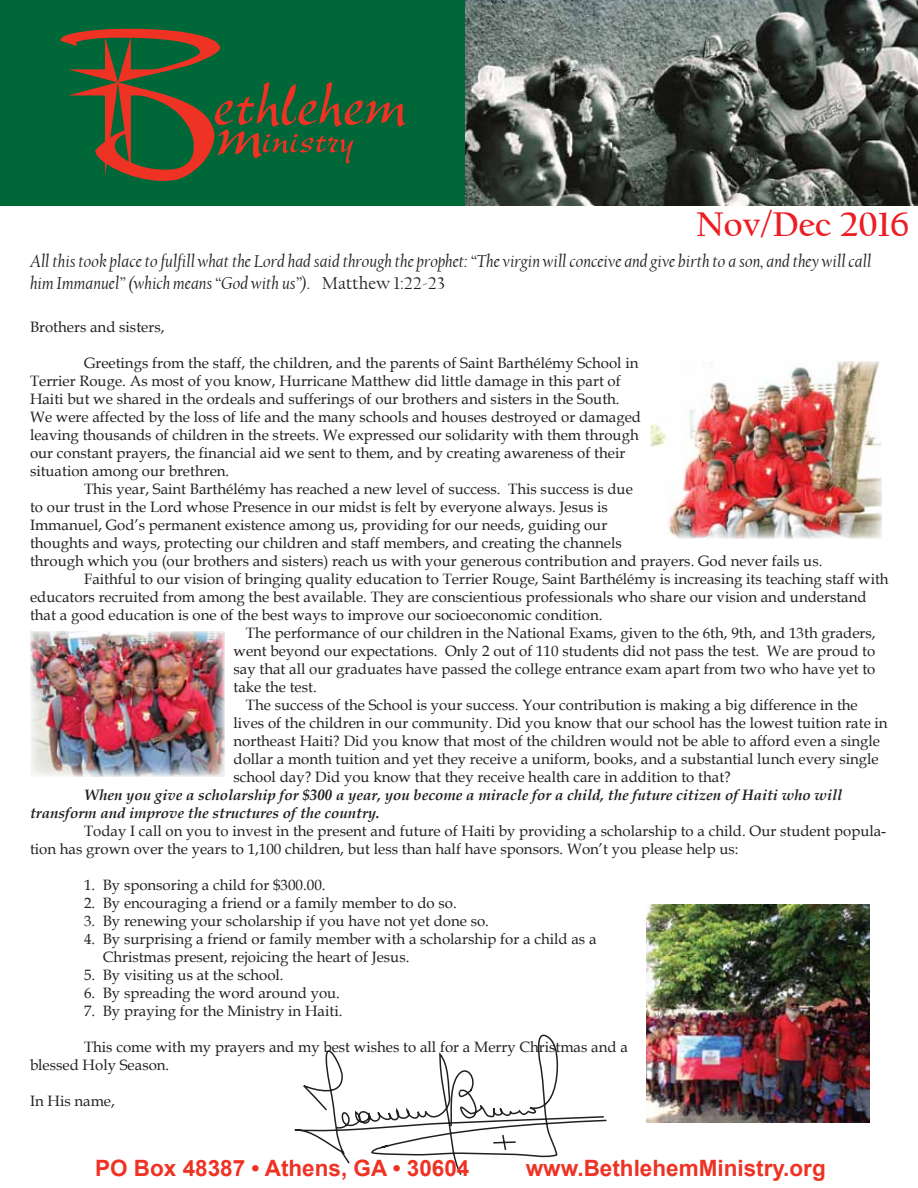
<style>
.page{position:relative;width:918px;height:1188px;background:#fff}
.page>*{position:absolute;margin:0;border:0;box-sizing:border-box;transform-origin:0 0}
.t1{font:700 36px "Californian FB";color:#ed1d24}
.t2{font:700 22.5px "Arial";color:#ee3224}
.t3{font:italic 18px/21.6px "Californian FB";color:#231f20}
.t4{font:15px/18px "Book Antiqua";color:#231f20}
.t5{font:italic 700 15px/18px "Book Antiqua";color:#231f20}
.s1{font-style:normal}
</style>
<div class="page">
<div style="left:0;top:0;width:918px;height:206px;background:#006838"></div>
<svg style="left:61px;top:29px;width:344px;height:152px"></svg>
<img style="left:465px;top:0;width:453px;height:205px">
<svg style="left:294px;top:1034px;width:313px;height:141px"></svg>
<img style="left:31px;top:632px;width:194px;height:145px">
<img style="left:647px;top:905px;width:222px;height:218px">
<img style="left:650px;top:361px;width:232px;height:177px">
<h1 class="t1" style="left:696px;top:204px;width:215px">Nov/Dec 2016</h1>
<p class="t3" style="left:30px;top:251px;width:843px">All this took place to fulfill what the Lord had said through the prophet: “The virgin will conceive and give birth to a son, and they will call him Immanuel” (which means “God with us”). <span class="s1">Matthew 1:22-23</span></p>
<p class="t4" style="left:30px;top:318px;width:136px">Brothers and sisters,</p>
<p class="t4" style="left:30px;top:354px;width:613px;text-indent:54px">Greetings from the staff, the children, and the parents of Saint Barthélémy School in Terrier Rouge. As most of you know, Hurricane Matthew did little damage in this part of Haiti but we shared in the ordeals and sufferings of our brothers and sisters in the South.<br>We were affected by the loss of life and the many schools and houses destroyed or damaged leaving thousands of children in the streets. We expressed our solidarity with them through our constant prayers, the financial aid we sent to them, and by creating awareness of their situation among our brethren.</p>
<p class="t4" style="left:84px;top:480px;width:550px">This year, Saint Barthélémy has reached a new level of success. This success is due</p>
<p class="t4" style="left:30px;top:498px;width:579px">to our trust in the Lord whose Presence in our midst is felt by everyone always. Jesus is</p>
<p class="t4" style="left:30px;top:516px;width:579px">Immanuel, God’s permanent existence among us, providing for our needs, guiding our</p>
<p class="t4" style="left:30px;top:534px;width:593px">thoughts and ways, protecting our children and staff members, and creating the channels</p>
<p class="t4" style="left:30px;top:552px;width:794px">through which you (our brothers and sisters) reach us with your generous contribution and prayers. God never fails us.</p>
<p class="t4" style="left:84px;top:570px;width:806px">Faithful to our vision of bringing quality education to Terrier Rouge, Saint Barthélémy is increasing its teaching staff with</p>
<p class="t4" style="left:30px;top:588px;width:838px">educators recruited from among the best available. They are conscientious professionals who share our vision and understand</p>
<p class="t4" style="left:30px;top:606px;width:574px">that a good education is one of the best ways to improve our socioeconomic condition.</p>
<p class="t4" style="left:246px;top:624px;width:631px">The performance of our children in the National Exams, given to the 6th, 9th, and 13th graders,</p>
<p class="t4" style="left:234px;top:642px;width:643px">went beyond our expectations. Only 2 out of 110 students did not pass the test. We are proud to</p>
<p class="t4" style="left:234px;top:660px;width:643px">say that all our graduates have passed the college entrance exam apart from two who have yet to</p>
<p class="t4" style="left:234px;top:678px;width:85px">take the test.</p>
<p class="t4" style="left:246px;top:696px;width:613px">The success of the School is your success. Your contribution is making a big difference in the</p>
<p class="t4" style="left:234px;top:714px;width:656px">lives of the children in our community. Did you know that our school has the lowest tuition rate in</p>
<p class="t4" style="left:234px;top:732px;width:648px">northeast Haiti? Did you know that most of the children would not be able to afford even a single</p>
<p class="t4" style="left:234px;top:750px;width:647px">dollar a month tuition and yet they receive a uniform, books, and a substantial lunch every single</p>
<p class="t4" style="left:234px;top:768px;width:499px">school day? Did you know that they receive health care in addition to that?</p>
<p class="t5" style="left:30px;top:786px;width:814px;text-indent:54px">When you give a scholarship for $300 a year, you become a miracle for a child, the future citizen of Haiti who will transform and improve the structures of the country.</p>
<p class="t4" style="left:30px;top:822px;width:858px;text-indent:54px">Today I call on you to invest in the present and future of Haiti by providing a scholarship to a child. Our student popula&shy;tion has grown over the years to 1,100 children, but less than half have sponsors. Won’t you please help us:</p>
<p class="t4" style="left:84px;top:876px;width:243px">1. By sponsoring a child for $300.00.</p>
<p class="t4" style="left:84px;top:894px;width:374px">2. By encouraging a friend or a family member to do so.</p>
<p class="t4" style="left:84px;top:912px;width:407px">3. By renewing your scholarship if you have not yet done so.</p>
<p class="t4" style="left:103px;top:930px;width:495px;text-indent:-19px">4. By surprising a friend or family member with a scholarship for a child as a<br>Christmas present, rejoicing the heart of Jesus.</p>
<p class="t4" style="left:84px;top:966px;width:201px">5. By visiting us at the school.</p>
<p class="t4" style="left:84px;top:984px;width:258px">6. By spreading the word around you.</p>
<p class="t4" style="left:84px;top:1002px;width:260px">7. By praying for the Ministry in Haiti.</p>
<p class="t4" style="left:30px;top:1038px;width:599px;text-indent:54px">This come with my prayers and my best wishes to all for a Merry Christmas and a blessed Holy Season.</p>
<p class="t4" style="left:30px;top:1092px;width:86px">In His name,</p>
<h2 class="t2" style="left:95px;top:1152px;width:376px">PO Box 48387 • Athens, GA • 30604</h2>
<h2 class="t2" style="left:526px;top:1152px;width:302px">www.BethlehemMinistry.org</h2>
</div>
